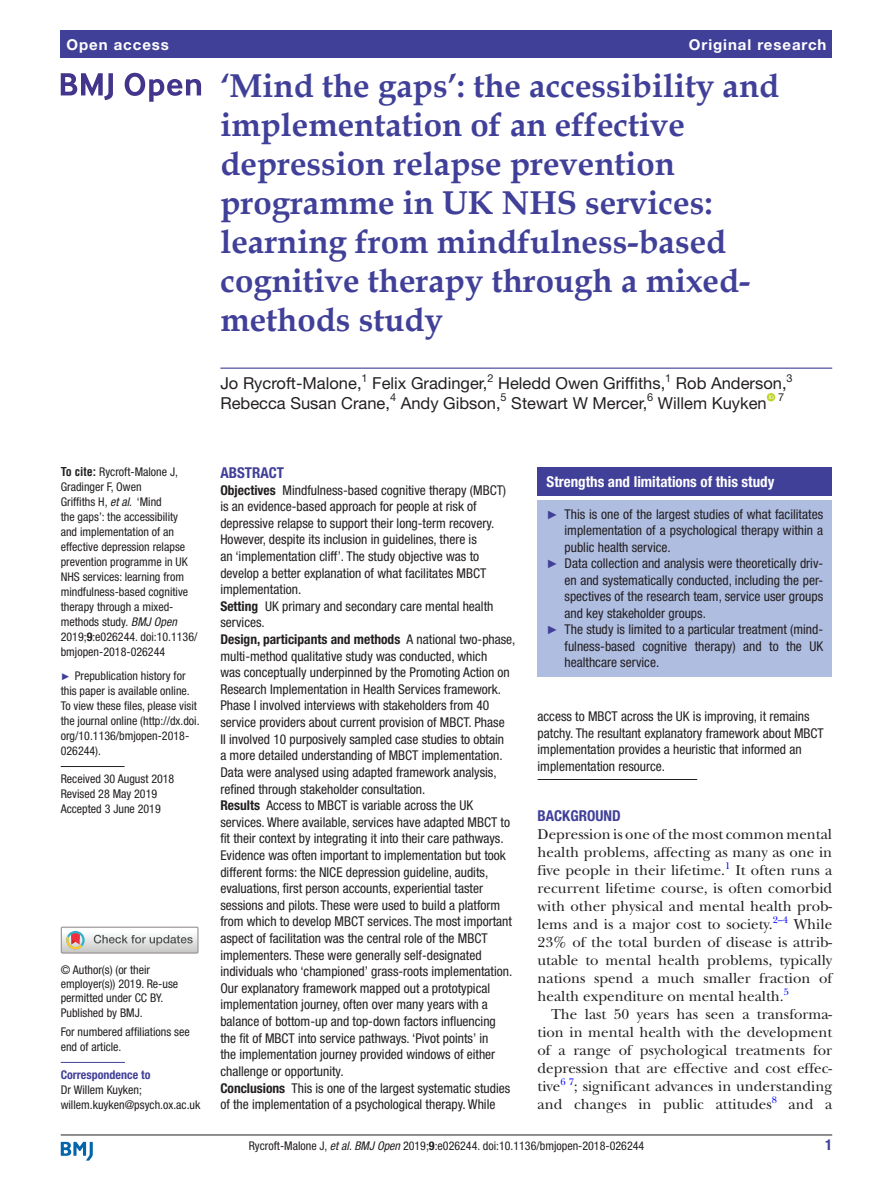
<style>
.page{position:relative;width:893px;height:1191px;background:#fff}
.page>*{position:absolute;margin:0;border:0;box-sizing:border-box;transform-origin:0 0}
.t1{font:700 33px/39px "Book Antiqua";color:#414099}
.t2{font:16.5px "Helvetica Neue LT Std";color:#231f20}
.t3{font:15px/18px "New Baskerville";color:#231f20;text-align:justify}
.t4{font:700 condensed 15px "Helvetica Neue LT Std";color:#fff}
.t5{font:700 15px "Helvetica Neue LT Std";letter-spacing:.065em;color:#fff}
.t6{font:700 condensed 15px "Helvetica Neue LT Std";color:#414099}
.t7{font:condensed 13.5px/16.6px "Helvetica Neue LT Std";color:#231f20}
.t8{font:condensed 12px/15px "Helvetica Neue LT Std";color:#231f20}
.t9{font:700 condensed 12px "Helvetica Neue LT Std";color:#414099}
.t10{font:10.95px "Helvetica Neue LT Std";color:#231f20}
.t11{font:9.9px "New Baskerville";color:#00f}
.s1{font-family:"Helvetica LT Std";font-weight:700}
.s2{font-style:italic}
.s3{font-weight:700}
.s4{font-family:"Arial";font-stretch:normal;font-size:9.75px;color:#414099}
.s5{font-family:"Arial";font-stretch:normal;font-size:12px;color:#414099}
</style>
<div class="page">
<hr style="left:61px;top:1134px;width:771px;height:1px;background:#231f20">
<svg style="left:61px;top:1141px;width:32px;height:19px"></svg>
<div style="left:61px;top:31px;width:771px;height:27px;background:#414099"></div>
<hr style="left:220px;top:367px;width:612px;height:2px;background:#414099">
<svg style="left:767px;top:393px;width:8px;height:8px"></svg>
<hr style="left:61px;top:766px;width:64px;height:1px;background:#231f20">
<hr style="left:61px;top:1062px;width:64px;height:1px;background:#414099">
<svg style="left:61px;top:73px;width:52px;height:27px"></svg>
<svg style="left:125px;top:73px;width:76px;height:29px"></svg>
<div style="left:61px;top:926px;width:138px;height:27px;border:1px solid #969090"></div>
<svg style="left:61px;top:927px;width:137px;height:26px"></svg>
<hr style="left:538px;top:779px;width:159px;height:1px;background:#231f20">
<div style="left:538px;top:467px;width:294px;height:29px;background:#414099"></div>
<div style="left:538px;top:500px;width:294px;height:176px;background:#afbde1"></div>
<p class="t5" style="left:66px;top:35px;width:104px">Open access</p>
<p class="t5" style="left:689px;top:35px;width:139px">Original research</p>
<h1 class="t1" style="left:220px;top:66px;width:561px">‘Mind the gaps’: the accessibility and implementation of an effective depression relapse prevention programme in UK NHS services: learning from mindfulness-based cognitive therapy through a mixed&shy;methods study</h1>
<p class="t2" style="left:220px;top:374px;width:143px">Jo Rycroft-Malone,</p>
<p class="t10" style="left:362px;top:371px;width:8px">1</p>
<p class="t2" style="left:372px;top:374px;width:117px">Felix Gradinger,</p>
<p class="t10" style="left:487px;top:371px;width:8px">2</p>
<p class="t2" style="left:498px;top:374px;width:169px">Heledd Owen Griffiths,</p>
<p class="t10" style="left:665px;top:371px;width:8px">1</p>
<p class="t2" style="left:676px;top:374px;width:112px">Rob Anderson,</p>
<p class="t10" style="left:787px;top:371px;width:8px">3</p>
<p class="t2" style="left:220px;top:393px;width:171px">Rebecca Susan Crane,</p>
<p class="t10" style="left:390px;top:391px;width:8px">4</p>
<p class="t2" style="left:401px;top:393px;width:101px">Andy Gibson,</p>
<p class="t10" style="left:501px;top:391px;width:8px">5</p>
<p class="t2" style="left:511px;top:393px;width:137px">Stewart W Mercer,</p>
<p class="t10" style="left:647px;top:391px;width:8px">6</p>
<p class="t2" style="left:658px;top:393px;width:110px">Willem Kuyken</p>
<p class="t10" style="left:778px;top:391px;width:8px">7</p>
<p class="t8" style="left:61px;top:464px;width:138px"><span class="s1">To cite:</span> Rycroft-Malone J,<br>Gradinger F, Owen<br>Griffiths H, <span class="s2">et al</span>. ‘Mind<br>the gaps’: the accessibility and implementation of an effective depression relapse prevention programme in UK<br>NHS services: learning from mindfulness-based cognitive therapy through a mixed&shy;methods study. <span class="s2">BMJ Open<br></span>2019;<span class="s3">9</span>:e026244. doi:10.1136/ bmjopen-2018-026244</p>
<p class="t8" style="left:61px;top:668px;width:140px"><span class="s4">►</span> Prepublication history for this paper is available online.<br>To view these files, please visit the journal online (http://dx.doi. org/10.1136/bmjopen-2018-<br>026244).</p>
<p class="t8" style="left:61px;top:771px;width:115px">Received 30 August 2018<br>Revised 28 May 2019<br>Accepted 3 June 2019</p>
<p class="t8" style="left:61px;top:962px;width:119px;line-height:14.4px">© Author(s) (or their employer(s)) 2019. Re-use permitted under CC BY.<br>Published by BMJ.</p>
<p class="t8" style="left:61px;top:1024px;width:130px">For numbered affiliations see end of article.</p>
<p class="t9" style="left:61px;top:1067px;width:91px">Correspondence to</p>
<p class="t8" style="left:61px;top:1082px;width:141px">Dr Willem Kuyken; willem.kuyken@psych.ox.ac.uk</p>
<p class="t6" style="left:220px;top:463px;width:65px">Abstract</p>
<p class="t7" style="left:220px;top:481px;width:297px"><span class="s3">Objectives</span> Mindfulness-based cognitive therapy (MBCT) is an evidence-based approach for people at risk of depressive relapse to support their long-term recovery.<br>However, despite its inclusion in guidelines, there is<br>an ‘implementation cliff’. The study objective was to develop a better explanation of what facilitates MBCT implementation.<br><span class="s3">Setting</span> UK primary and secondary care mental health services.<br><span class="s3">Design, participants and methods</span> A national two-phase, multi-method qualitative study was conducted, which<br>was conceptually underpinned by the Promoting Action on Research Implementation in Health Services framework.<br>Phase I involved interviews with stakeholders from 40 service providers about current provision of MBCT. Phase<br>II involved 10 purposively sampled case studies to obtain<br>a more detailed understanding of MBCT implementation.<br>Data were analysed using adapted framework analysis, refined through stakeholder consultation.<br><span class="s3">Results</span> Access to MBCT is variable across the UK services. Where available, services have adapted MBCT to fit their context by integrating it into their care pathways.<br>Evidence was often important to implementation but took different forms: the NICE depression guideline, audits, evaluations, first person accounts, experiential taster sessions and pilots. These were used to build a platform from which to develop MBCT services. The most important aspect of facilitation was the central role of the MBCT implementers. These were generally self-designated individuals who ‘championed’ grass-roots implementation.<br>Our explanatory framework mapped out a prototypical implementation journey, often over many years with a balance of bottom-up and top-down factors influencing<br>the fit of MBCT into service pathways. ‘Pivot points’ in<br>the implementation journey provided windows of either challenge or opportunity.<br><span class="s3">Conclusions</span> This is one of the largest systematic studies of the implementation of a psychological therapy. While</p>
<p class="t4" style="left:547px;top:472px;width:229px">Strengths and limitations of this study</p>
<p class="t7" style="left:547px;top:505px;width:278px"><span class="s5">►</span> This is one of the largest studies of what facilitates</p>
<p class="t7" style="left:565px;top:522px;width:260px">implementation of a psychological therapy within a</p>
<p class="t7" style="left:565px;top:538px;width:108px">public health service.</p>
<p class="t7" style="left:547px;top:555px;width:278px"><span class="s5">►</span> Data collection and analysis were theoretically driv-</p>
<p class="t7" style="left:565px;top:571px;width:260px">en and systematically conducted, including the per-</p>
<p class="t7" style="left:565px;top:588px;width:260px">spectives of the research team, service user groups</p>
<p class="t7" style="left:565px;top:604px;width:143px">and key stakeholder groups.</p>
<p class="t7" style="left:547px;top:621px;width:278px"><span class="s5">►</span> The study is limited to a particular treatment (mind-</p>
<p class="t7" style="left:565px;top:637px;width:260px">fulness-based cognitive therapy) and to the UK</p>
<p class="t7" style="left:565px;top:654px;width:96px">healthcare service.</p>
<p class="t7" style="left:538px;top:708px;width:288px">access to MBCT across the UK is improving, it remains patchy. The resultant explanatory framework about MBCT implementation provides a heuristic that informed an implementation resource.</p>
<p class="t6" style="left:538px;top:807px;width:83px">Background</p>
<p class="t3" style="left:538px;top:825px;width:296px">Depression is one of the most common mental health problems, affecting as many as one in five people in their lifetime.</p>
<p class="t11" style="left:725px;top:859px;width:7px">1</p>
<p class="t3" style="left:538px;top:861px;width:296px;text-indent:198px">It often runs a recurrent lifetime course, is often comorbid with other physical and mental health prob&shy;lems and is a major cost to society.</p>
<p class="t11" style="left:773px;top:913px;width:17px">2–4</p>
<p class="t3" style="left:538px;top:915px;width:296px;text-indent:256px">While 23% of the total burden of disease is attrib&shy;utable to mental health problems, typically nations spend a much smaller fraction of health expenditure on mental health.</p>
<p class="t11" style="left:784px;top:985px;width:7px">5</p>
<p class="t3" style="left:538px;top:1005px;width:296px;text-indent:14px">The last 50 years has seen a transforma&shy;tion in mental health with the development of a range of psychological treatments for depression that are effective and cost effec&shy;tive</p>
<p class="t11" style="left:560px;top:1075px;width:15px">6 7</p>
<p class="t3" style="left:538px;top:1077px;width:296px;text-indent:36px">; significant advances in understanding and changes in public attitudes</p>
<p class="t11" style="left:772px;top:1093px;width:7px">8</p>
<p class="t3" style="left:789px;top:1095px;width:45px">and a</p>
<p class="t8" style="left:249px;top:1137px;width:397px">Rycroft-Malone J, <span class="s2">et al</span>. <span class="s2">BMJ Open</span> 2019;<span class="s3">9</span>:e026244. doi:10.1136/bmjopen-2018-026244</p>
<p class="t6" style="left:825px;top:1135px;width:9px">1</p>
</div>
